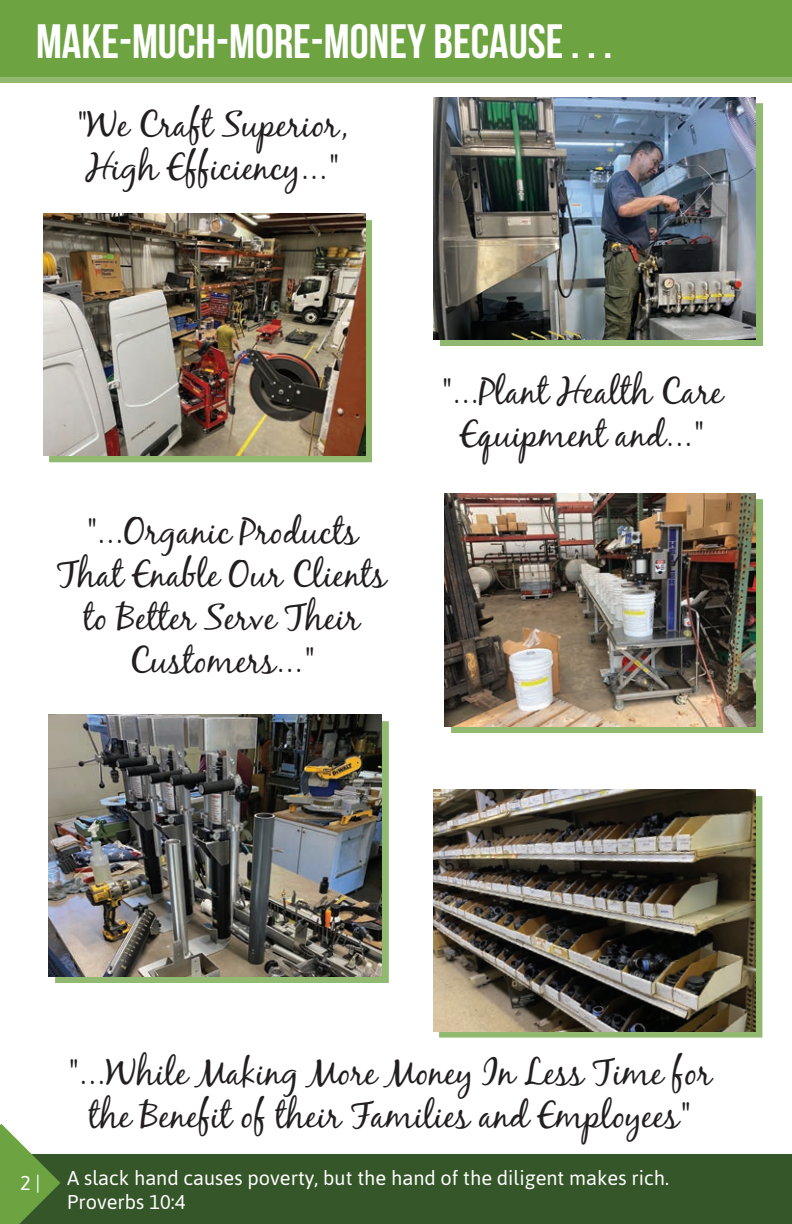
<style>
.page{position:relative;width:792px;height:1224px;background:#fff}
.page>*{position:absolute;margin:0;border:0;box-sizing:border-box;transform-origin:0 0}
.Grey_Heading{font:700 48px "Bebas Neue";color:#fff}
.t1{font:36px/43.2px "Black Jack";color:#231f20;text-align:center}
.t2{font:20px "Asap";color:#fff}
</style>
<div class="page">
<div style="left:0;top:1155px;width:792px;height:69px;background:#355628"></div>
<svg style="left:0;top:1124px;width:60px;height:100px"></svg>
<div style="left:0;top:0;width:792px;height:83px;background:#6da341;opacity:.75"></div>
<div style="left:0;top:0;width:792px;height:76px;background:#6da341"></div>
<div style="left:440px;top:103px;width:323px;height:243px;background:#6da341;opacity:.75"></div>
<img style="left:433px;top:97px;width:323px;height:242px">
<div style="left:56px;top:722px;width:333px;height:261px;background:#6da341;opacity:.75"></div>
<img style="left:49px;top:715px;width:333px;height:261px">
<div style="left:49px;top:220px;width:323px;height:242px;background:#91ba70"></div>
<img style="left:43px;top:214px;width:323px;height:242px">
<div style="left:451px;top:499px;width:312px;height:234px;background:#6da341;opacity:.75"></div>
<img style="left:445px;top:493px;width:311px;height:233px">
<div style="left:440px;top:796px;width:323px;height:242px;background:#6da341;opacity:.75"></div>
<img style="left:433px;top:790px;width:323px;height:241px">
<p class="Grey_Heading" style="left:36px;top:15px;width:578px">MAKE-MUCH-MORE-MONEY BECAUSE . . .</p>
<p class="t1" style="left:76px;top:102px;width:275px">"We Craft Superior,</p>
<p class="t1" style="left:86px;top:145px;width:254px">High Efficiency..."</p>
<p class="t1" style="left:57px;top:509px;width:331px">"...Organic Products<br>That Enable Our Clients to Better Serve Their<br>Customers..."</p>
<p class="t1" style="left:441px;top:369px;width:284px">"...Plant Health Care</p>
<p class="t1" style="left:460px;top:412px;width:245px">Equipment and..."</p>
<p class="t2" style="left:20px;top:1170px;width:22px">2 |</p>
<p class="t1" style="left:67px;top:1050px;width:646px">"...While Making More Money In Less Time for the Benefit of their Families and Employees"</p>
<p class="t2" style="left:67px;top:1165px;width:603px">A slack hand causes poverty, but the hand of the diligent makes rich.</p>
<p class="t2" style="left:67px;top:1189px;width:120px">Proverbs 10:4</p>
</div>
